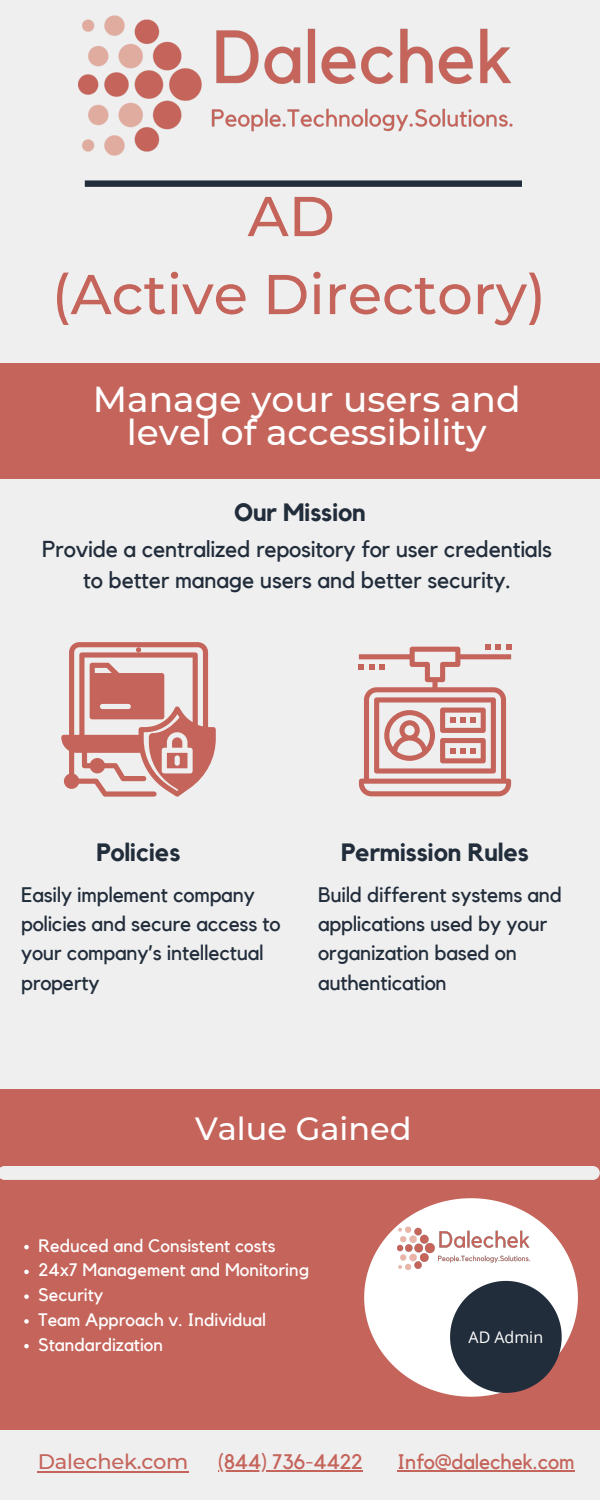
<style>
.page{position:relative;width:600px;height:1500px;background:#c5645b}
.page>*{position:absolute;margin:0;border:0;box-sizing:border-box;transform-origin:0 0}
.t1{font:500 56px "Montserrat";color:#c5645b}
.t2{font:500 36px/33px "Montserrat";color:#fff;text-align:center}
.t3{font:500 32px "Montserrat";color:#fff}
.t4{font:700 25px "Kollektif";letter-spacing:-.01em;color:#222d3b}
.t5{font:23px/31.5px "Kollektif";letter-spacing:-.01em;color:#222d3b;text-align:center}
.t6{font:21px/29.2px "Kollektif";letter-spacing:-.01em;color:#222d3b}
.t7{font:21px "Kollektif";letter-spacing:-.01em;color:#c5645b}
.t8{font:500 21px "Montserrat";letter-spacing:-.01em;color:#c5645b}
.t9{font:18px "Kollektif";color:#fff}
.t10{font:16px "Open Sans";color:#fff}
</style>
<div class="page">
<div style="left:0;top:479px;width:600px;height:610px;background:#efefef"></div>
<div style="left:0;top:0;width:600px;height:363px;background:#efefef"></div>
<svg style="left:85px;top:180px;width:437px;height:7px;background:#323c49"></svg>
<img style="left:79px;top:15px;width:434px;height:141px">
<svg style="left:364px;top:1198px;width:214px;height:199px;fill:#fff"></svg>
<svg style="left:450px;top:1281px;width:112px;height:112px;background:#4b4e59"></svg>
<img style="left:398px;top:1210px;width:137px;height:77px">
<svg style="left:0;top:1166px;width:600px;height:14px;background:#eeeded"></svg>
<div style="left:0;top:1430px;width:600px;height:70px;background:#efefef"></div>
<svg style="left:359px;top:644px;width:152px;height:152px"></svg>
<svg style="left:61px;top:642px;width:155px;height:155px"></svg>
<svg style="left:38px;top:1471px;width:17px;height:1px"></svg>
<hr style="left:55px;top:1471px;width:133px;height:1px;background:#c5645b">
<svg style="left:24px;top:1245px;width:5px;height:4px"></svg>
<svg style="left:24px;top:1270px;width:5px;height:4px"></svg>
<svg style="left:24px;top:1294px;width:5px;height:5px"></svg>
<svg style="left:24px;top:1319px;width:5px;height:5px"></svg>
<svg style="left:24px;top:1344px;width:5px;height:4px"></svg>
<hr style="left:397px;top:1470px;width:177px;height:2px;background:#c5645b">
<hr style="left:218px;top:1470px;width:144px;height:2px;background:#c5645b">
<p class="t1" style="left:248px;top:182px;width:89px">AD</p>
<p class="t1" style="left:52px;top:260px;width:496px">(Active Directory)</p>
<p class="t2" style="left:93px;top:383px;width:429px">Manage your users and level of accessibility</p>
<p class="t4" style="left:234px;top:501px;width:133px">Our Mission</p>
<p class="t5" style="left:42px;top:534px;width:511px">Provide a centralized repository for user credentials to better manage users and better security.</p>
<p class="t4" style="left:97px;top:840px;width:85px">Policies</p>
<p class="t4" style="left:341px;top:840px;width:189px">Permission Rules</p>
<p class="t6" style="left:21px;top:881px;width:261px">Easily implement company policies and secure access to your company’s intellectual property</p>
<p class="t6" style="left:318px;top:881px;width:246px">Build different systems and applications used by your organization based on authentication</p>
<p class="t3" style="left:195px;top:1109px;width:218px">Value Gained</p>
<p class="t9" style="left:38px;top:1237px;width:239px">Reduced and Consistent costs</p>
<p class="t9" style="left:38px;top:1262px;width:272px">24x7 Management and Monitoring</p>
<p class="t9" style="left:38px;top:1287px;width:67px">Security</p>
<p class="t9" style="left:38px;top:1311px;width:229px">Team Approach v. Individual</p>
<p class="t9" style="left:38px;top:1336px;width:126px">Standardization</p>
<p class="t10" style="left:469px;top:1326px;width:76px">AD Admin</p>
<p class="t8" style="left:38px;top:1449px;width:152px">Dalechek.com</p>
<p class="t7" style="left:218px;top:1452px;width:146px">(844) 736-4422</p>
<p class="t7" style="left:397px;top:1452px;width:179px">Info@dalechek.com</p>
</div>
